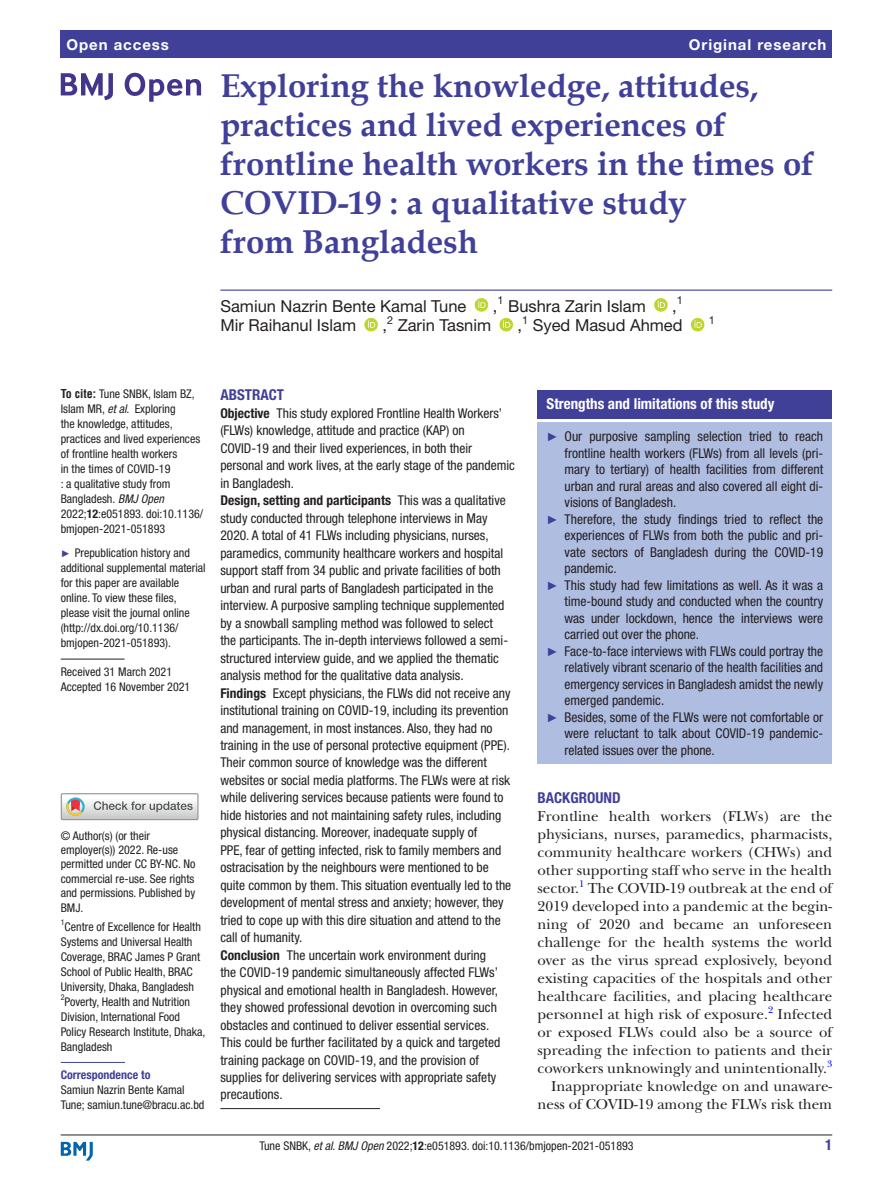
<style>
.page{position:relative;width:893px;height:1191px;background:#fff}
.page>*{position:absolute;margin:0;border:0;box-sizing:border-box;transform-origin:0 0}
.t1{font:700 33px/39px "Book Antiqua";color:#414099}
.t2{font:16.5px "Helvetica Neue LT Std";color:#231f20}
.t3{font:15px/18px "New Baskerville";color:#231f20;text-align:justify}
.t4{font:700 condensed 15px "Helvetica Neue LT Std";color:#fff}
.t5{font:700 15px "Helvetica Neue LT Std";letter-spacing:.065em;color:#fff}
.t6{font:700 condensed 15px "Helvetica Neue LT Std";color:#414099}
.t7{font:condensed 13.5px/17.4px "Helvetica Neue LT Std";color:#231f20}
.t8{font:condensed 12px/15px "Helvetica Neue LT Std";color:#231f20}
.t9{font:700 condensed 12px "Helvetica Neue LT Std";color:#414099}
.t10{font:10.95px "Helvetica Neue LT Std";color:#231f20}
.t11{font:9.9px "New Baskerville";color:#00f}
.t12{font:condensed 7.95px "Helvetica Neue LT Std";color:#231f20}
.s1{font-family:"Helvetica LT Std";font-weight:700}
.s2{font-style:italic}
.s3{font-weight:700}
.s4{font-family:"Arial";font-stretch:normal;font-size:9.75px;color:#414099}
.s5{font-family:"Arial";font-stretch:normal;font-size:12px;color:#414099}
</style>
<div class="page">
<hr style="left:61px;top:1134px;width:771px;height:1px;background:#231f20">
<svg style="left:61px;top:1141px;width:32px;height:19px"></svg>
<div style="left:61px;top:31px;width:771px;height:27px;background:#414099"></div>
<hr style="left:220px;top:289px;width:612px;height:2px;background:#414099">
<svg style="left:475px;top:298px;width:13px;height:14px"></svg>
<svg style="left:654px;top:298px;width:14px;height:14px"></svg>
<svg style="left:364px;top:318px;width:14px;height:13px"></svg>
<svg style="left:499px;top:318px;width:14px;height:13px"></svg>
<svg style="left:691px;top:318px;width:13px;height:13px"></svg>
<hr style="left:61px;top:658px;width:64px;height:1px;background:#231f20">
<hr style="left:61px;top:1062px;width:64px;height:1px;background:#414099">
<svg style="left:61px;top:73px;width:52px;height:27px"></svg>
<svg style="left:125px;top:73px;width:76px;height:29px"></svg>
<div style="left:61px;top:793px;width:138px;height:27px;border:1px solid #969090"></div>
<svg style="left:61px;top:793px;width:137px;height:26px"></svg>
<hr style="left:220px;top:1108px;width:160px;height:1px;background:#231f20">
<div style="left:538px;top:390px;width:294px;height:28px;background:#414099"></div>
<div style="left:538px;top:422px;width:294px;height:342px;background:#afbde1"></div>
<p class="t5" style="left:66px;top:35px;width:104px">Open access</p>
<p class="t5" style="left:689px;top:35px;width:139px">Original research</p>
<h1 class="t1" style="left:220px;top:66px;width:595px">Exploring the knowledge, attitudes, practices and lived experiences of frontline health workers in the times of<br>COVID-19 : a qualitative study<br>from Bangladesh</h1>
<p class="t2" style="left:220px;top:296px;width:248px">Samiun Nazrin Bente Kamal Tune</p>
<p class="t2" style="left:493px;top:296px;width:6px">,</p>
<p class="t10" style="left:497px;top:294px;width:8px">1</p>
<p class="t2" style="left:508px;top:296px;width:139px">Bushra Zarin Islam</p>
<p class="t10" style="left:677px;top:294px;width:8px">1</p>
<p class="t2" style="left:672px;top:296px;width:6px">,</p>
<p class="t2" style="left:220px;top:316px;width:137px">Mir Raihanul Islam</p>
<p class="t10" style="left:387px;top:313px;width:8px">2</p>
<p class="t2" style="left:398px;top:316px;width:95px">Zarin Tasnim</p>
<p class="t2" style="left:382px;top:316px;width:6px">,</p>
<p class="t10" style="left:522px;top:313px;width:8px">1</p>
<p class="t2" style="left:533px;top:316px;width:151px">Syed Masud Ahmed</p>
<p class="t10" style="left:709px;top:313px;width:8px">1</p>
<p class="t2" style="left:518px;top:316px;width:6px">,</p>
<p class="t8" style="left:61px;top:386px;width:144px"><span class="s1">To cite:</span> Tune SNBK, Islam BZ,<br>Islam MR, <span class="s2">et al</span>. Exploring<br>the knowledge, attitudes, practices and lived experiences of frontline health workers<br>in the times of COVID-19<br>: a qualitative study from<br>Bangladesh. <span class="s2">BMJ Open<br></span>2022;<span class="s3">12</span>:e051893. doi:10.1136/ bmjopen-2021-051893</p>
<p class="t8" style="left:61px;top:545px;width:146px"><span class="s4">►</span> Prepublication history and additional supplemental material for this paper are available online. To view these files, please visit the journal online (http://dx.doi.org/10.1136/ bmjopen-2021-051893).</p>
<p class="t8" style="left:61px;top:664px;width:131px">Received 31 March 2021<br>Accepted 16 November 2021</p>
<p class="t8" style="left:61px;top:828px;width:136px;line-height:14.4px">© Author(s) (or their employer(s)) 2022. Re-use permitted under CC BY-NC. No commercial re-use. See rights and permissions. Published by<br>BMJ.</p>
<p class="t12" style="left:61px;top:918px;width:5px">1</p>
<p class="t8" style="left:61px;top:919px;width:146px;text-indent:4px">Centre of Excellence for Health<br>Systems and Universal Health<br>Coverage, BRAC James P Grant<br>School of Public Health, BRAC<br>University, Dhaka, Bangladesh<br><sup>2</sup>Poverty, Health and Nutrition<br>Division, International Food<br>Policy Research Institute, Dhaka,<br>Bangladesh</p>
<p class="t9" style="left:61px;top:1067px;width:91px">Correspondence to</p>
<p class="t8" style="left:61px;top:1082px;width:145px">Samiun Nazrin Bente Kamal<br>Tune; samiun.tune@bracu.ac.bd</p>
<p class="t6" style="left:220px;top:386px;width:65px">ABSTRACT</p>
<p class="t7" style="left:220px;top:404px;width:296px"><span class="s3">Objective</span> This study explored Frontline Health Workers’ (FLWs) knowledge, attitude and practice (KAP) on COVID-19 and their lived experiences, in both their personal and work lives, at the early stage of the pandemic in Bangladesh.<br><span class="s3">Design, setting and participants</span> This was a qualitative study conducted through telephone interviews in May 2020. A total of 41 FLWs including physicians, nurses, paramedics, community healthcare workers and hospital support staff from 34 public and private facilities of both urban and rural parts of Bangladesh participated in the interview. A purposive sampling technique supplemented by a snowball sampling method was followed to select<br>the participants. The in-depth interviews followed a semi&shy;structured interview guide, and we applied the thematic analysis method for the qualitative data analysis.<br><span class="s3">Findings</span> Except physicians, the FLWs did not receive any institutional training on COVID-19, including its prevention and management, in most instances. Also, they had no training in the use of personal protective equipment (PPE).<br>Their common source of knowledge was the different websites or social media platforms. The FLWs were at risk while delivering services because patients were found to hide histories and not maintaining safety rules, including physical distancing. Moreover, inadequate supply of<br>PPE, fear of getting infected, risk to family members and ostracisation by the neighbours were mentioned to be quite common by them. This situation eventually led to the development of mental stress and anxiety; however, they tried to cope up with this dire situation and attend to the call of humanity.<br><span class="s3">Conclusion</span> The uncertain work environment during<br>the COVID-19 pandemic simultaneously affected FLWs’ physical and emotional health in Bangladesh. However, they showed professional devotion in overcoming such obstacles and continued to deliver essential services.<br>This could be further facilitated by a quick and targeted training package on COVID-19, and the provision of supplies for delivering services with appropriate safety precautions.</p>
<p class="t4" style="left:547px;top:395px;width:229px">Strengths and limitations of this study</p>
<p class="t7" style="left:547px;top:427px;width:278px"><span class="s5">►</span> Our purposive sampling selection tried to reach</p>
<p class="t7" style="left:565px;top:444px;width:260px">frontline health workers (FLWs) from all levels (pri-</p>
<p class="t7" style="left:565px;top:460px;width:260px">mary to tertiary) of health facilities from different</p>
<p class="t7" style="left:565px;top:477px;width:260px">urban and rural areas and also covered all eight di-</p>
<p class="t7" style="left:565px;top:493px;width:113px">visions of Bangladesh.</p>
<p class="t7" style="left:547px;top:510px;width:278px"><span class="s5">►</span> Therefore, the study findings tried to reflect the</p>
<p class="t7" style="left:565px;top:526px;width:260px">experiences of FLWs from both the public and pri-</p>
<p class="t7" style="left:565px;top:543px;width:260px">vate sectors of Bangladesh during the COVID-19</p>
<p class="t7" style="left:565px;top:559px;width:54px">pandemic.</p>
<p class="t7" style="left:547px;top:576px;width:278px"><span class="s5">►</span> This study had few limitations as well. As it was a</p>
<p class="t7" style="left:565px;top:592px;width:260px">time-bound study and conducted when the country</p>
<p class="t7" style="left:565px;top:609px;width:260px">was under lockdown, hence the interviews were</p>
<p class="t7" style="left:565px;top:625px;width:136px">carried out over the phone.</p>
<p class="t7" style="left:547px;top:642px;width:278px"><span class="s5">►</span> Face-to-face interviews with FLWs could portray the</p>
<p class="t7" style="left:565px;top:658px;width:260px">relatively vibrant scenario of the health facilities and</p>
<p class="t7" style="left:565px;top:675px;width:260px">emergency services in Bangladesh amidst the newly</p>
<p class="t7" style="left:565px;top:691px;width:101px">emerged pandemic.</p>
<p class="t7" style="left:547px;top:708px;width:278px"><span class="s5">►</span> Besides, some of the FLWs were not comfortable or</p>
<p class="t7" style="left:565px;top:724px;width:260px">were reluctant to talk about COVID-19 pandemic-</p>
<p class="t7" style="left:565px;top:741px;width:152px">related issues over the phone.</p>
<p class="t6" style="left:538px;top:789px;width:85px">BACKGROUND</p>
<p class="t3" style="left:538px;top:807px;width:296px">Frontline health workers (FLWs) are the physicians, nurses, paramedics, pharmacists, community healthcare workers (CHWs) and other supporting staff who serve in the health sector.</p>
<p class="t11" style="left:579px;top:877px;width:7px">1</p>
<p class="t3" style="left:538px;top:879px;width:296px;text-indent:50px">The COVID-19 outbreak at the end of 2019 developed into a pandemic at the begin&shy;ning of 2020 and became an unforeseen challenge for the health systems the world over as the virus spread explosively, beyond existing capacities of the hospitals and other healthcare facilities, and placing healthcare personnel at high risk of exposure.<sup>2</sup> Infected or exposed FLWs could also be a source of spreading the infection to patients and their coworkers unknowingly and unintentionally.</p>
<p class="t11" style="left:827px;top:1057px;width:7px">3</p>
<p class="t3" style="left:538px;top:1077px;width:296px;text-align:right">Inappropriate knowledge on and unaware&shy;ness of COVID-19 among the FLWs risk them</p>
<p class="t8" style="left:259px;top:1137px;width:376px">Tune SNBK, <span class="s2">et al</span>. <span class="s2">BMJ Open</span> 2022;<span class="s3">12</span>:e051893. doi:10.1136/bmjopen-2021-051893</p>
<p class="t6" style="left:825px;top:1135px;width:9px">1</p>
</div>
